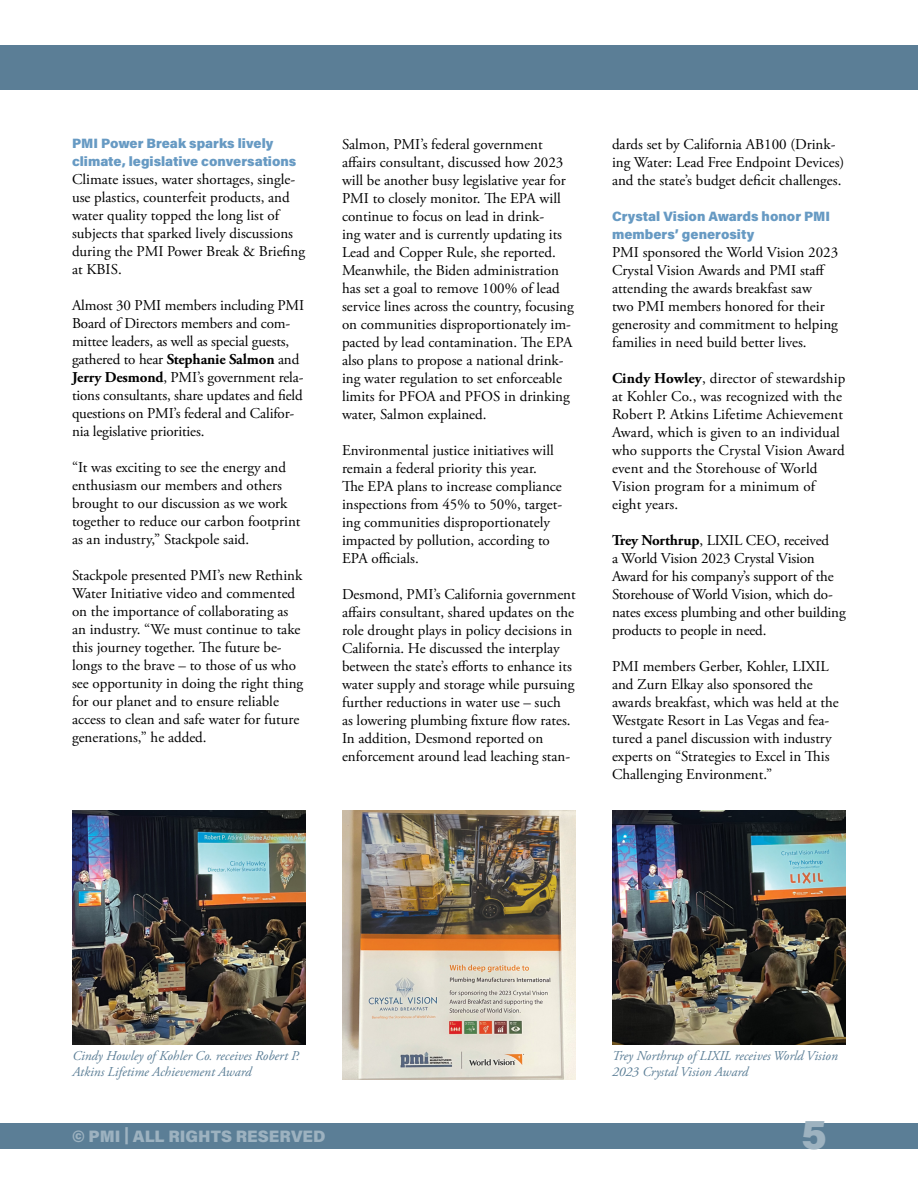
<style>
.page{position:relative;width:918px;height:1188px;background:#fff}
.page>*{position:absolute;margin:0;border:0;box-sizing:border-box;transform-origin:0 0}
.t1{font:900 40.5px "Acumin Pro";color:#9db2c0}
.t2{font:900 16.5px "Acumin Pro";color:#9db2c0}
.body{font:15px/18px "Adobe Garamond Pro";color:#000}
.t3{font:italic 13.5px/16.5px "Adobe Garamond Pro";color:#5b7e96}
.firstlinebold{font:900 13.5px/18px "Acumin Pro";color:#679ac3}
.s1{font-weight:700}
</style>
<div class="page">
<div style="left:0;top:45px;width:918px;height:45px;background:#5b7e96"></div>
<div style="left:0;top:1123px;width:918px;height:25px;background:#5b7e96"></div>
<img style="left:342px;top:811px;width:234px;height:268px">
<img style="left:613px;top:811px;width:233px;height:233px">
<img style="left:72px;top:811px;width:233px;height:233px">
<p class="firstlinebold" style="left:72px;top:134px;width:226px">PMI Power Break sparks lively climate, legislative conversations</p>
<p class="body" style="left:72px;top:171px;width:235px">Climate issues, water shortages, single&shy;use plastics, counterfeit products, and water quality topped the long list of subjects that sparked lively discussions during the PMI Power Break &amp; Briefing at KBIS.</p>
<p class="body" style="left:72px;top:297px;width:234px">Almost 30 PMI members including PMI Board of Directors members and com&shy;mittee leaders, as well as special guests, gathered to hear <span class="s1">Stephanie Salmon</span> and <span class="s1">Jerry Desmond</span>, PMI’s government rela&shy;tions consultants, share updates and field questions on PMI’s federal and Califor&shy;nia legislative priorities.</p>
<p class="body" style="left:72px;top:459px;width:230px">“It was exciting to see the energy and enthusiasm our members and others brought to our discussion as we work together to reduce our carbon footprint as an industry,” Stackpole said.</p>
<p class="body" style="left:72px;top:567px;width:233px">Stackpole presented PMI’s new Rethink Water Initiative video and commented on the importance of collaborating as an industry. “We must continue to take this journey together. The future be&shy;longs to the brave – to those of us who see opportunity in doing the right thing for our planet and to ensure reliable access to clean and safe water for future generations,” he added.</p>
<p class="body" style="left:342px;top:136px;width:233px">Salmon, PMI’s federal government affairs consultant, discussed how 2023 will be another busy legislative year for PMI to closely monitor. The EPA will continue to focus on lead in drink-<br>ing water and is currently updating its Lead and Copper Rule, she reported.<br>Meanwhile, the Biden administration has set a goal to remove 100% of lead service lines across the country, focusing on communities disproportionately im&shy;pacted by lead contamination. The EPA also plans to propose a national drink&shy;ing water regulation to set enforceable limits for PFOA and PFOS in drinking water, Salmon explained.</p>
<p class="body" style="left:342px;top:442px;width:222px">Environmental justice initiatives will remain a federal priority this year.<br>The EPA plans to increase compliance inspections from 45% to 50%, target&shy;ing communities disproportionately impacted by pollution, according to EPA officials.</p>
<p class="body" style="left:342px;top:586px;width:235px">Desmond, PMI’s California government affairs consultant, shared updates on the role drought plays in policy decisions in California. He discussed the interplay between the state’s efforts to enhance its water supply and storage while pursuing further reductions in water use – such<br>as lowering plumbing fixture flow rates.<br>In addition, Desmond reported on enforcement around lead leaching stan-</p>
<p class="body" style="left:612px;top:136px;width:234px">dards set by California AB100 (Drink&shy;ing Water: Lead Free Endpoint Devices) and the state’s budget deficit challenges.</p>
<p class="firstlinebold" style="left:612px;top:206px;width:220px">Crystal Vision Awards honor PMI members’ generosity</p>
<p class="body" style="left:612px;top:244px;width:228px">PMI sponsored the World Vision 2023<br>Crystal Vision Awards and PMI staff attending the awards breakfast saw<br>two PMI members honored for their generosity and commitment to helping families in need build better lives.</p>
<p class="body" style="left:612px;top:370px;width:235px"><span class="s1">Cindy Howley</span>, director of stewardship at Kohler Co., was recognized with the Robert P. Atkins Lifetime Achievement Award, which is given to an individual who supports the Crystal Vision Award event and the Storehouse of World Vision program for a minimum of eight years.</p>
<p class="body" style="left:612px;top:532px;width:235px"><span class="s1">Trey Northrup</span>, LIXIL CEO, received<br>a World Vision 2023 Crystal Vision Award for his company’s support of the Storehouse of World Vision, which do&shy;nates excess plumbing and other building products to people in need.</p>
<p class="body" style="left:612px;top:658px;width:228px">PMI members Gerber, Kohler, LIXIL and Zurn Elkay also sponsored the awards breakfast, which was held at the Westgate Resort in Las Vegas and fea&shy;tured a panel discussion with industry experts on “Strategies to Excel in This Challenging Environment.”</p>
<p class="t3" style="left:72px;top:1048px;width:229px">Cindy Howley of Kohler Co. receives Robert P.<br>Atkins Lifetime Achievement Award</p>
<p class="t3" style="left:612px;top:1048px;width:227px">Trey Northrup of LIXIL receives World Vision<br>2023 Crystal Vision Award</p>
<p class="t2" style="left:72px;top:1124px;width:255px">© PMI | ALL RIGHTS RESERVED</p>
<h1 class="t1" style="left:801px;top:1106px;width:27px">5</h1>
</div>
